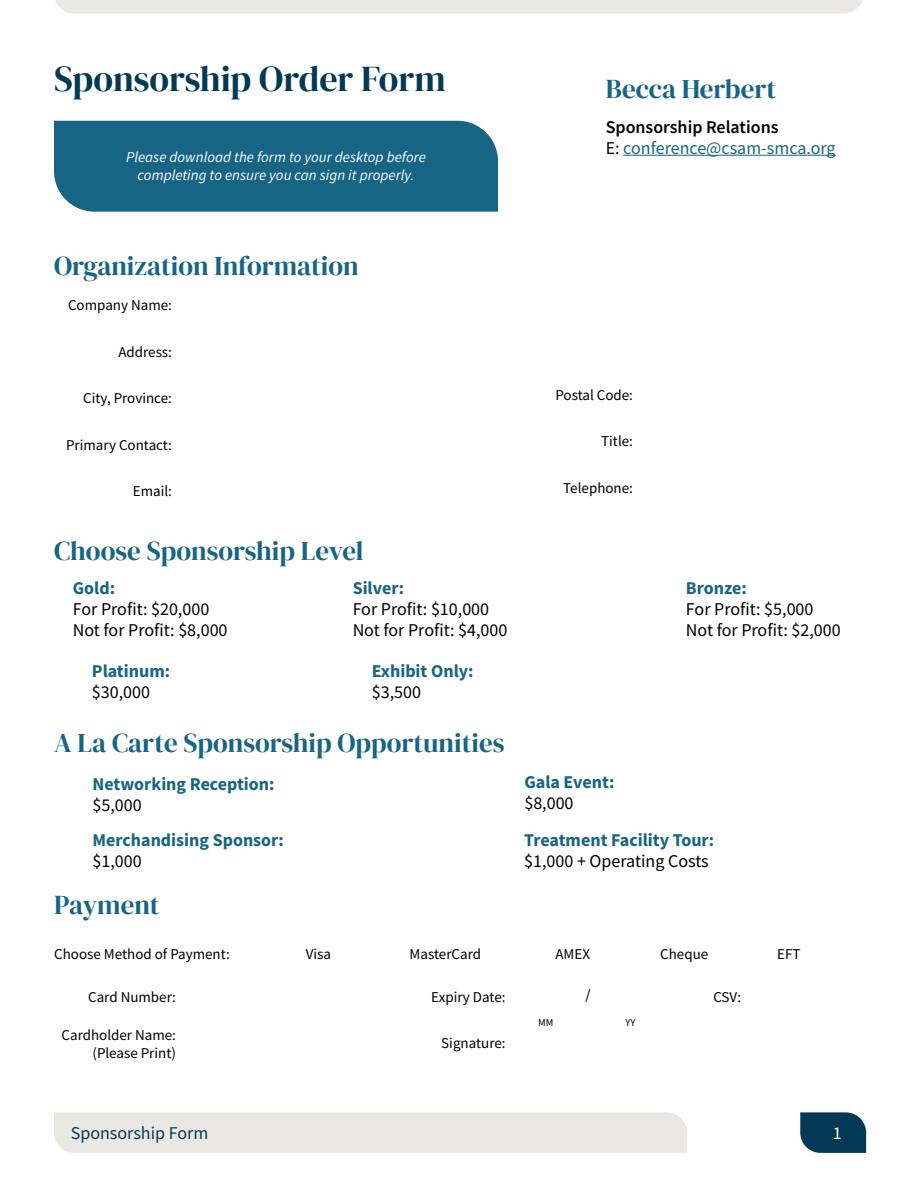
<style>
.page{position:relative;width:918px;height:1188px;background:#fff}
.page>*{position:absolute;margin:0;border:0;box-sizing:border-box;transform-origin:0 0}
.t1{font:36px "DM Serif Display";color:#033954}
.t2{font:27px "DM Serif Display";color:#176584}
.t3{font:18px/21px "Source Sans Pro";color:#000}
.t4{font:700 18px "Source Sans Pro";color:#176584}
.t5{font:18px/21.6px "Source Sans Pro";color:#176584}
.t6{font:18px "Source Sans Pro";color:#033954}
.t7{font:18px "Source Sans Pro";color:#fff}
.t8{font:18px "Minion Pro";color:#000}
.t9{font:15px/18px "Source Sans Pro";color:#000;text-align:right}
.t10{font:italic 15px/18px "Source Sans Pro";color:#fff;text-align:center}
.t11{font:10.5px "Source Sans Pro";color:#000}
.s1{font-weight:600;color:#000}
.s2{color:#000}
</style>
<div class="page">
<div style="left:54px;top:1112px;width:633px;height:41px;background:#eae8e4"></div>
<svg style="left:800px;top:1112px;width:66px;height:41px;background:#174861"></svg>
<svg style="left:55px;top:0;width:808px;height:14px;background:#eae9e5"></svg>
<div style="left:54px;top:121px;width:444px;height:91px;background:#176584"></div>
<hr style="left:623px;top:155px;width:213px;height:1px;background:#176584">
<h1 class="t1" style="left:54px;top:58px;width:393px">Sponsorship Order Form</h1>
<p class="t10" style="left:126px;top:148px;width:301px">Please download the form to your desktop before completing to ensure you can sign it properly.</p>
<h2 class="t2" style="left:606px;top:73px;width:172px">Becca Herbert</h2>
<p class="t5" style="left:606px;top:116px;width:231px"><span class="s1">Sponsorship Relations<br></span><span class="s2">E:</span> conference@csam-smca.org</p>
<h2 class="t2" style="left:54px;top:250px;width:306px">Organization Information</h2>
<p class="t9" style="left:68px;top:296px;width:105px">Company Name:</p>
<p class="t9" style="left:118px;top:343px;width:55px">Address:</p>
<p class="t9" style="left:83px;top:389px;width:90px">City, Province:</p>
<p class="t9" style="left:66px;top:436px;width:107px">Primary Contact:</p>
<p class="t9" style="left:133px;top:482px;width:41px">Email:</p>
<h2 class="t2" style="left:54px;top:535px;width:311px">Choose Sponsorship Level</h2>
<p class="t4" style="left:73px;top:576px;width:44px">Gold:</p>
<p class="t3" style="left:73px;top:598px;width:156px">For Profit: $20,000<br>Not for Profit: $8,000</p>
<p class="t4" style="left:92px;top:659px;width:80px">Platinum:</p>
<p class="t3" style="left:92px;top:682px;width:60px">$30,000</p>
<p class="t4" style="left:353px;top:576px;width:53px">Silver:</p>
<p class="t3" style="left:353px;top:598px;width:156px">For Profit: $10,000<br>Not for Profit: $4,000</p>
<p class="t4" style="left:372px;top:659px;width:103px">Exhibit Only:</p>
<p class="t3" style="left:372px;top:682px;width:51px">$3,500</p>
<h2 class="t2" style="left:54px;top:727px;width:452px">A La Carte Sponsorship Opportunities</h2>
<p class="t4" style="left:92px;top:772px;width:184px">Networking Reception:</p>
<p class="t3" style="left:92px;top:794px;width:51px">$5,000</p>
<p class="t4" style="left:92px;top:828px;width:193px">Merchandising Sponsor:</p>
<p class="t3" style="left:92px;top:850px;width:51px">$1,000</p>
<h2 class="t2" style="left:54px;top:889px;width:107px">Payment</h2>
<p class="t9" style="left:555px;top:386px;width:79px">Postal Code:</p>
<p class="t9" style="left:601px;top:432px;width:33px">Title:</p>
<p class="t9" style="left:563px;top:479px;width:71px">Telephone:</p>
<p class="t4" style="left:686px;top:576px;width:62px">Bronze:</p>
<p class="t3" style="left:686px;top:598px;width:156px">For Profit: $5,000<br>Not for Profit: $2,000</p>
<p class="t4" style="left:524px;top:770px;width:92px">Gala Event:</p>
<p class="t3" style="left:524px;top:793px;width:51px">$8,000</p>
<p class="t4" style="left:524px;top:828px;width:192px">Treatment Facility Tour:</p>
<p class="t3" style="left:524px;top:850px;width:186px">$1,000 + Operating Costs</p>
<p class="t9" style="left:54px;top:945px;width:177px">Choose Method of Payment:</p>
<p class="t9" style="left:306px;top:945px;width:27px">Visa</p>
<p class="t9" style="left:410px;top:945px;width:73px">MasterCard</p>
<p class="t9" style="left:88px;top:988px;width:89px">Card Number:</p>
<p class="t9" style="left:431px;top:988px;width:76px">Expiry Date:</p>
<p class="t8" style="left:585px;top:983px;width:7px">/</p>
<p class="t9" style="left:713px;top:988px;width:29px">CSV:</p>
<p class="t9" style="left:62px;top:1026px;width:116px">Cardholder Name: (Please Print)</p>
<p class="t9" style="left:555px;top:945px;width:36px">AMEX</p>
<p class="t9" style="left:660px;top:945px;width:50px">Cheque</p>
<p class="t9" style="left:777px;top:945px;width:25px">EFT</p>
<p class="t11" style="left:538px;top:1016px;width:17px">MM</p>
<p class="t11" style="left:625px;top:1016px;width:11px">YY</p>
<p class="t9" style="left:441px;top:1034px;width:66px">Signature:</p>
<p class="t6" style="left:71px;top:1121px;width:139px">Sponsorship Form</p>
<p class="t7" style="left:833px;top:1121px;width:10px">1</p>
</div>
